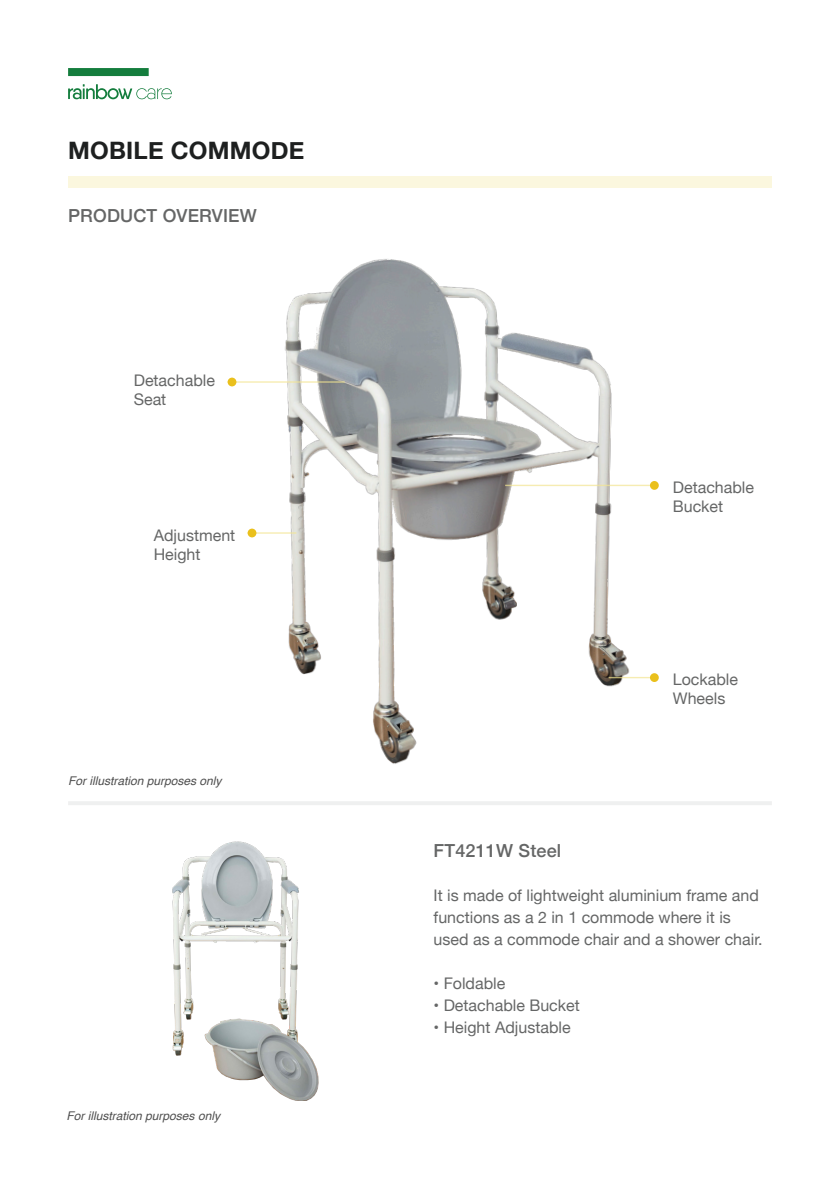
<style>
.page{position:relative;width:840px;height:1191px;background:#fff}
.page>*{position:absolute;margin:0;border:0;box-sizing:border-box;transform-origin:0 0}
.t1{font:700 24px "Helvetica Neue";letter-spacing:.01em;color:#1e2020}
.t2{font:500 18px "Helvetica Neue";letter-spacing:.01em;color:#656666}
.t3{font:16px/22px "Helvetica Neue";color:#656666}
.t4{font:italic 12px "Helvetica";color:#4f4f4f}
</style>
<div class="page">
<div style="left:68px;top:68px;width:81px;height:8px;background:#147d3d"></div>
<div style="left:68px;top:176px;width:703px;height:11px;background:#fbf7de"></div>
<img style="left:230px;top:259px;width:429px;height:505px">
<img style="left:172px;top:841px;width:147px;height:260px">
<svg style="left:68px;top:84px;width:104px;height:15px"></svg>
<hr style="left:68px;top:801px;width:703px;height:4px;background:#eff0f0">
<hr style="left:505px;top:485px;width:152px;height:1px;background:#f3e591">
<hr style="left:608px;top:677px;width:49px;height:1px;background:#f3e591">
<hr style="left:247px;top:532px;width:49px;height:2px;background:#f3e591">
<hr style="left:227px;top:381px;width:117px;height:2px;background:#f3e591">
<svg style="left:649px;top:481px;width:9px;height:9px"></svg>
<svg style="left:649px;top:673px;width:9px;height:9px"></svg>
<div style="left:247px;top:528px;width:9px;height:9px;background:#eac01c;border-radius:50%"></div>
<div style="left:227px;top:377px;width:9px;height:9px;background:#eac01c;border-radius:50%"></div>
<p class="t1" style="left:68px;top:132px;width:237px">MOBILE COMMODE</p>
<p class="t2" style="left:68px;top:201px;width:190px">PRODUCT OVERVIEW</p>
<p class="t3" style="left:134px;top:372px;width:83px;line-height:19.2px">Detachable<br>Seat</p>
<p class="t3" style="left:154px;top:525px;width:83px">Adjustment</p>
<p class="t3" style="left:154px;top:544px;width:48px">Height</p>
<p class="t4" style="left:68px;top:771px;width:155px">For illustration purposes only</p>
<p class="t4" style="left:66px;top:1106px;width:155px">For illustration purposes only</p>
<p class="t3" style="left:672px;top:479px;width:83px;line-height:19.2px">Detachable<br>Bucket</p>
<p class="t3" style="left:672px;top:669px;width:67px">Lockable</p>
<p class="t3" style="left:672px;top:688px;width:54px">Wheels</p>
<p class="t2" style="left:433px;top:836px;width:129px">FT4211W Steel</p>
<p class="t3" style="left:433px;top:885px;width:330px">It is made of lightweight aluminium frame and functions as a 2 in 1 commode where it is used as a commode chair and a shower chair.</p>
<p class="t3" style="left:433px;top:973px;width:73px">• Foldable</p>
<p class="t3" style="left:433px;top:995px;width:148px">• Detachable Bucket</p>
<p class="t3" style="left:433px;top:1017px;width:138px">• Height Adjustable</p>
</div>
